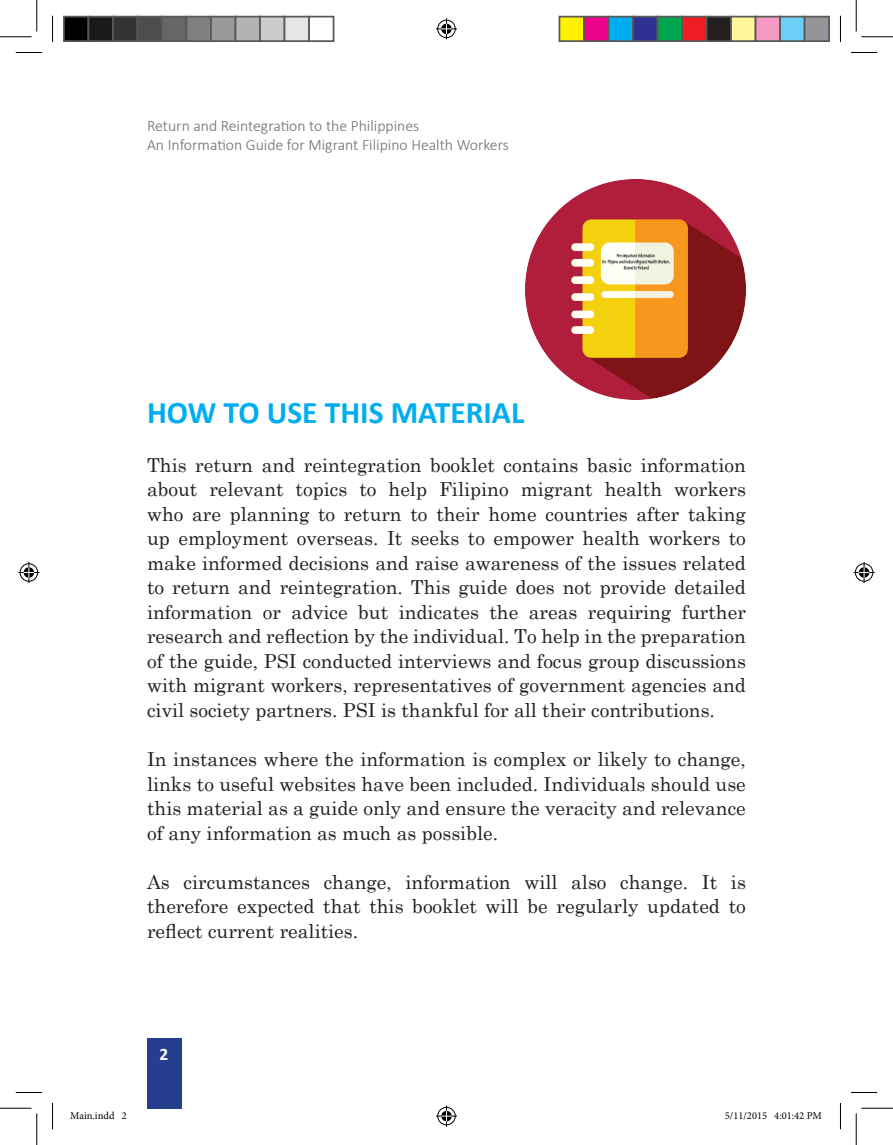
<style>
.page{position:relative;width:893px;height:1145px;background:#fff}
.page>*{position:absolute;margin:0;border:0;box-sizing:border-box;transform-origin:0 0}
.t1{font:700 31.5px "Calibri";color:#00aeef}
.t2{font:19.25px/24.5px "Century Schoolbook";color:#231f20;text-align:justify}
.t3{font:700 17.5px "Calibri";color:#fff}
.t4{font:300 15.75px/18.9px "Calibri";color:#6c6d70}
.t5{font:10.5px "Minion Pro";color:#000}
</style>
<div class="page">
<div style="left:147px;top:1037px;width:35px;height:71px;background:#253f8e"></div>
<img style="left:526px;top:179px;width:220px;height:220px">
<svg style="left:16px;top:52px;width:26px;height:1px"></svg>
<svg style="left:851px;top:52px;width:26px;height:1px"></svg>
<svg style="left:16px;top:1092px;width:26px;height:1px"></svg>
<svg style="left:851px;top:1092px;width:26px;height:1px"></svg>
<svg style="left:52px;top:16px;width:1px;height:26px"></svg>
<svg style="left:52px;top:1103px;width:1px;height:26px"></svg>
<svg style="left:840px;top:16px;width:1px;height:26px"></svg>
<svg style="left:840px;top:1103px;width:1px;height:26px"></svg>
<hr style="left:0;top:36px;width:32px;height:1px;background:#000">
<hr style="left:861px;top:36px;width:31px;height:1px;background:#000">
<hr style="left:0;top:1107px;width:32px;height:1px;background:#000">
<hr style="left:861px;top:1107px;width:31px;height:1px;background:#000">
<hr style="left:36px;top:0;width:1px;height:32px;background:#000">
<hr style="left:36px;top:1113px;width:1px;height:31px;background:#000">
<hr style="left:855px;top:0;width:1px;height:32px;background:#000">
<hr style="left:855px;top:1113px;width:1px;height:31px;background:#000">
<svg style="left:436px;top:18px;width:21px;height:21px"></svg>
<svg style="left:436px;top:1105px;width:21px;height:21px"></svg>
<svg style="left:18px;top:562px;width:21px;height:21px"></svg>
<svg style="left:853px;top:562px;width:21px;height:21px"></svg>
<div style="left:64px;top:17px;width:24px;height:24px;background:#000"></div>
<div style="left:63px;top:16px;width:26px;height:26px;border:2px solid #595959"></div>
<div style="left:88px;top:17px;width:25px;height:24px;background:#1a1a1a"></div>
<div style="left:88px;top:16px;width:26px;height:26px;border:2px solid #595959"></div>
<div style="left:113px;top:17px;width:24px;height:24px;background:#333"></div>
<div style="left:112px;top:16px;width:26px;height:26px;border:2px solid #595959"></div>
<div style="left:137px;top:17px;width:25px;height:24px;background:#4d4d4d"></div>
<div style="left:136px;top:16px;width:27px;height:26px;border:2px solid #595959"></div>
<div style="left:162px;top:17px;width:24px;height:24px;background:#666"></div>
<div style="left:161px;top:16px;width:26px;height:26px;border:2px solid #595959"></div>
<div style="left:186px;top:17px;width:25px;height:24px;background:#808080"></div>
<div style="left:186px;top:16px;width:26px;height:26px;border:2px solid #595959"></div>
<div style="left:211px;top:17px;width:24px;height:24px;background:#999"></div>
<div style="left:210px;top:16px;width:26px;height:26px;border:2px solid #595959"></div>
<div style="left:235px;top:17px;width:25px;height:24px;background:#b3b3b3"></div>
<div style="left:234px;top:16px;width:27px;height:26px;border:2px solid #595959"></div>
<div style="left:260px;top:17px;width:24px;height:24px;background:#ccc"></div>
<div style="left:259px;top:16px;width:26px;height:26px;border:2px solid #595959"></div>
<div style="left:284px;top:17px;width:25px;height:24px;background:#e6e6e6"></div>
<div style="left:284px;top:16px;width:26px;height:26px;border:2px solid #595959"></div>
<div style="left:308px;top:16px;width:26px;height:26px;border:2px solid #595959"></div>
<div style="left:559px;top:17px;width:25px;height:24px;background:#fff101"></div>
<div style="left:558px;top:16px;width:26px;height:26px;border:2px solid #595959"></div>
<div style="left:584px;top:17px;width:24px;height:24px;background:#ed028c"></div>
<div style="left:583px;top:16px;width:26px;height:26px;border:2px solid #595959"></div>
<div style="left:608px;top:17px;width:25px;height:24px;background:#00aeef"></div>
<div style="left:607px;top:16px;width:27px;height:26px;border:2px solid #595959"></div>
<div style="left:633px;top:17px;width:24px;height:24px;background:#2e3092"></div>
<div style="left:632px;top:16px;width:26px;height:26px;border:2px solid #595959"></div>
<div style="left:657px;top:17px;width:25px;height:24px;background:#00a54f"></div>
<div style="left:656px;top:16px;width:26px;height:26px;border:2px solid #595959"></div>
<div style="left:682px;top:17px;width:24px;height:24px;background:#ee1d23"></div>
<div style="left:681px;top:16px;width:26px;height:26px;border:2px solid #595959"></div>
<div style="left:706px;top:17px;width:25px;height:24px;background:#231f20"></div>
<div style="left:705px;top:16px;width:27px;height:26px;border:2px solid #595959"></div>
<div style="left:731px;top:17px;width:24px;height:24px;background:#fff79a"></div>
<div style="left:730px;top:16px;width:26px;height:26px;border:2px solid #595959"></div>
<div style="left:755px;top:17px;width:25px;height:24px;background:#f499c2"></div>
<div style="left:754px;top:16px;width:26px;height:26px;border:2px solid #595959"></div>
<div style="left:780px;top:17px;width:24px;height:24px;background:#6bcff6"></div>
<div style="left:779px;top:16px;width:26px;height:26px;border:2px solid #595959"></div>
<div style="left:804px;top:17px;width:25px;height:24px;background:#939598"></div>
<div style="left:803px;top:16px;width:27px;height:26px;border:2px solid #595959"></div>
<p class="t4" style="left:147px;top:116px;width:363px">Return and Reintegration to the Philippines<br>An Information Guide for Migrant Filipino Health Workers</p>
<h1 class="t1" style="left:147px;top:392px;width:379px">HOW TO USE THIS MATERIAL</h1>
<p class="t2" style="left:147px;top:451px;width:600px">This return and reintegration booklet contains basic information about relevant topics to help Filipino migrant health workers who are planning to return to their home countries after taking up employment overseas. It seeks to empower health workers to make informed decisions and raise awareness of the issues related to return and reintegration. This guide does not provide detailed information or advice but indicates the areas requiring further research and reflection by the individual. To help in the preparation of the guide, PSI conducted interviews and focus group discussions with migrant workers, representatives of government agencies and civil society partners. PSI is thankful for all their contributions.</p>
<p class="t2" style="left:147px;top:745px;width:600px">In instances where the information is complex or likely to change, links to useful websites have been included. Individuals should use this material as a guide only and ensure the veracity and relevance of any information as much as possible.</p>
<p class="t2" style="left:147px;top:867px;width:600px">As circumstances change, information will also change. It is therefore expected that this booklet will be regularly updated to reflect current realities.</p>
<p class="t3" style="left:160px;top:1043px;width:10px">2</p>
<p class="t5" style="left:70px;top:1108px;width:58px">Main.indd 2</p>
<p class="t5" style="left:724px;top:1108px;width:99px">5/11/2015 4:01:42 PM</p>
</div>
